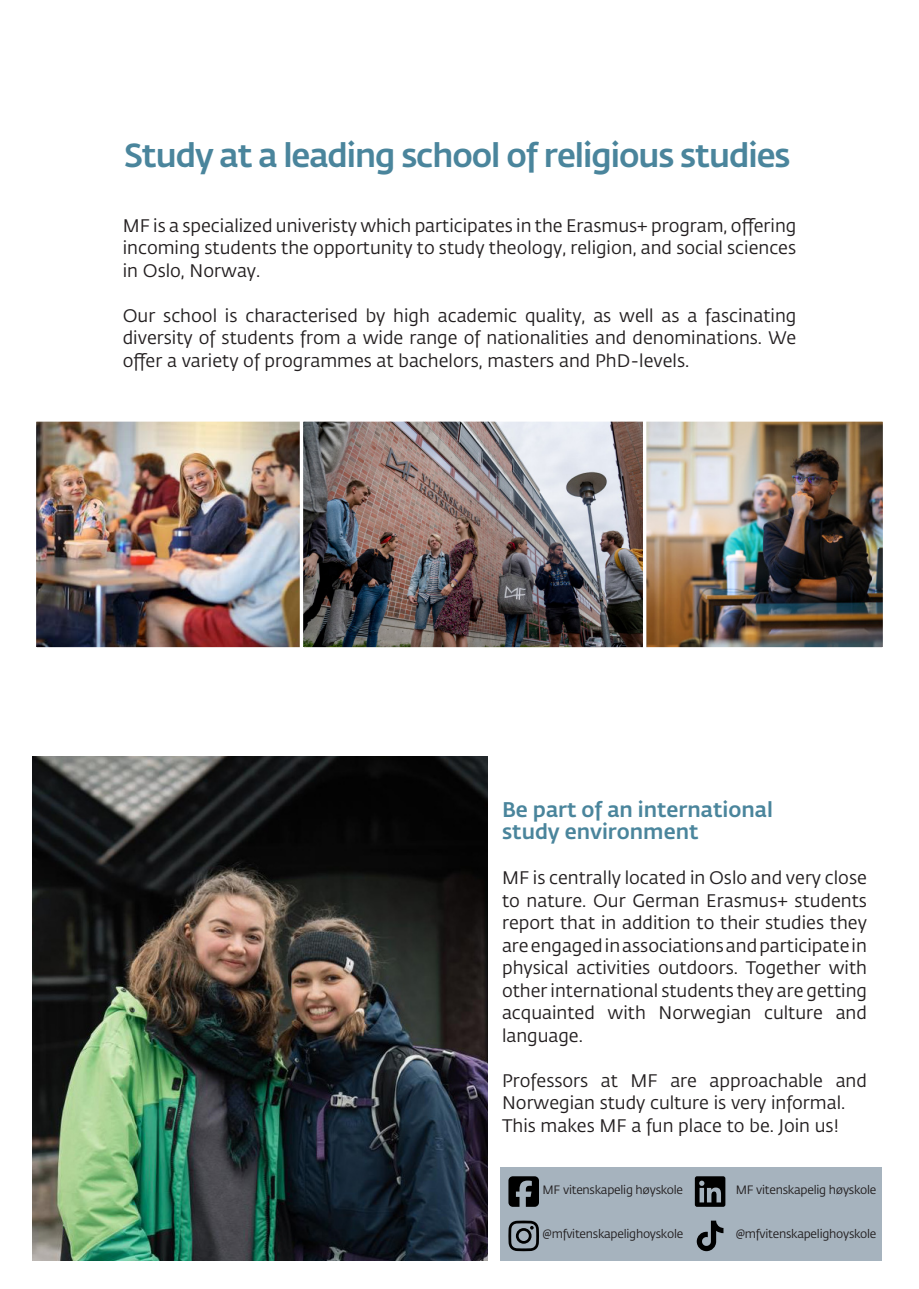
<style>
.page{position:relative;width:919px;height:1289px;background:#fff}
.page>*{position:absolute;margin:0;border:0;box-sizing:border-box;transform-origin:0 0}
.t1{font:500 33px "Fedra Sans Std";letter-spacing:-.03em;color:#4a859c}
.t2{font:500 21px/22.5px "Fedra Sans Std";color:#4a859c}
.t3{font:18px/22.5px "Fedra Sans Std";color:#231f20;text-align:justify}
.Brød_bak{font:12px "Fedra Sans Std";letter-spacing:-.02em;color:#231f20}
</style>
<div class="page">
<img style="left:37px;top:422px;width:263px;height:224px">
<div style="left:33px;top:418px;width:309px;height:232px;border:3px solid #fff"></div>
<img style="left:33px;top:756px;width:454px;height:504px">
<img style="left:646px;top:422px;width:236px;height:224px">
<div style="left:570px;top:418px;width:316px;height:232px;border:3px solid #fff"></div>
<img style="left:304px;top:422px;width:338px;height:224px">
<div style="left:300px;top:418px;width:346px;height:232px;border:3px solid #fff"></div>
<div style="left:500px;top:1167px;width:381px;height:93px;background:#a6b3be"></div>
<svg style="left:508px;top:1176px;width:31px;height:30px"></svg>
<svg style="left:508px;top:1220px;width:31px;height:31px"></svg>
<svg style="left:696px;top:1220px;width:27px;height:31px"></svg>
<svg style="left:694px;top:1176px;width:31px;height:30px"></svg>
<p class="t1" style="left:124px;top:134px;width:667px">Study at a leading school of religious studies</p>
<p class="t3" style="left:123px;top:214px;width:675px">MF is a specialized univeristy which participates in the Erasmus+ program, offering incoming students the opportunity to study theology, religion, and social sciences in Oslo, Norway.</p>
<p class="t3" style="left:123px;top:304px;width:675px">Our school is characterised by high academic quality, as well as a fascinating diversity of students from a wide range of nationalities and denominations. We offer a variety of programmes at bachelors, masters and PhD-levels.</p>
<p class="t2" style="left:502px;top:798px;width:272px">Be part of an international study environment</p>
<p class="t3" style="left:502px;top:867px;width:366px">MF is centrally located in Oslo and very close to nature. Our German Erasmus+ students report that in addition to their studies they are engaged in associations and participate in physical activities outdoors. Together with other international students they are getting acquainted with Norwegian culture and language.</p>
<p class="t3" style="left:502px;top:1069px;width:366px">Professors at MF are approachable and<br>Norwegian study culture is very informal.</p>
<p class="t3" style="left:502px;top:1114px;width:338px">This makes MF a fun place to be. Join us!</p>
<p class="Brød_bak" style="left:542px;top:1182px;width:142px">MF vitenskapelig høyskole</p>
<p class="Brød_bak" style="left:542px;top:1226px;width:142px">@mfvitenskapelighoyskole</p>
<p class="Brød_bak" style="left:735px;top:1182px;width:142px">MF vitenskapelig høyskole</p>
<p class="Brød_bak" style="left:735px;top:1226px;width:142px">@mfvitenskapelighoyskole</p>
</div>
